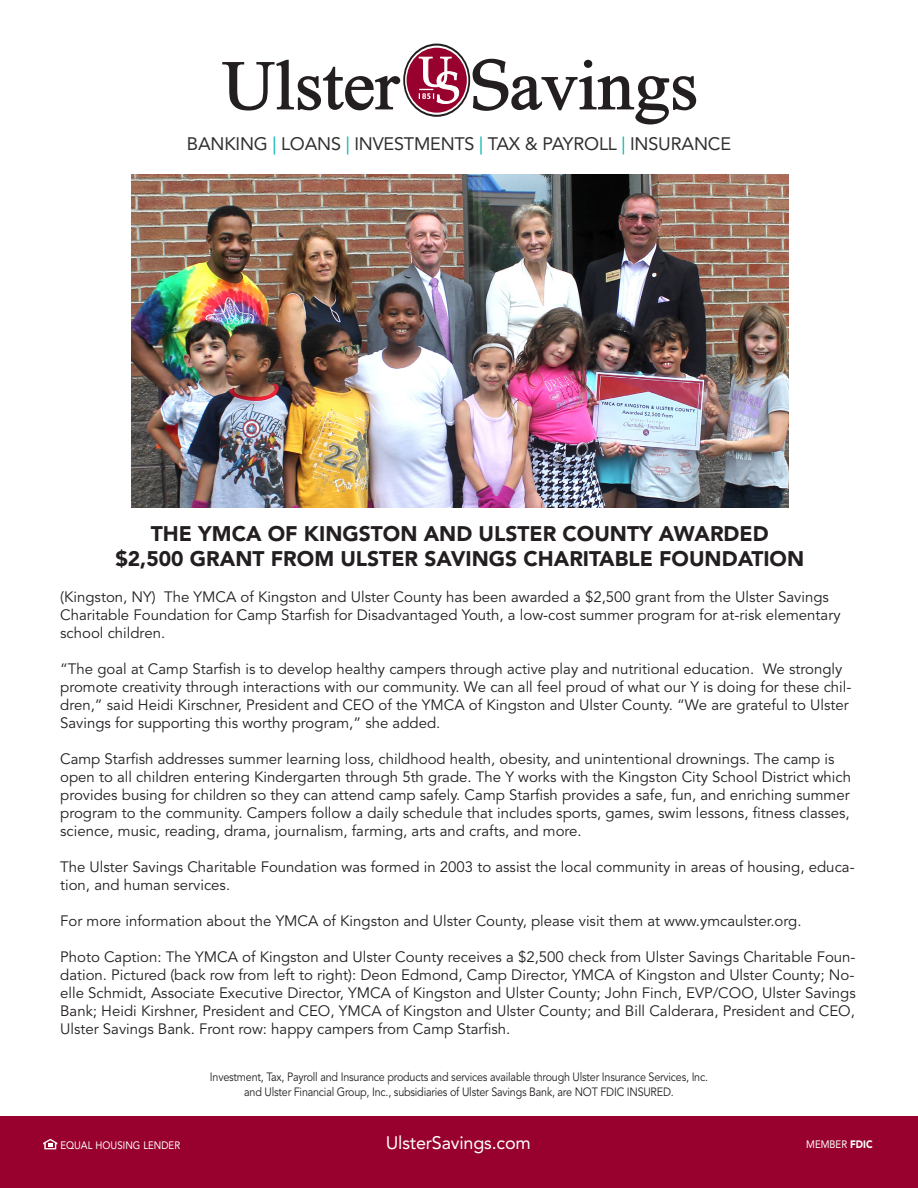
<style>
.page{position:relative;width:918px;height:1188px;background:#fff}
.page>*{position:absolute;margin:0;border:0;box-sizing:border-box;transform-origin:0 0}
.Headlines{font:900 21px "Avenir LT Std";color:#231f20}
.t1{font:18px "Avenir LT Std";letter-spacing:-.01em;color:#312f30}
.t2{font:18px "Avenir LT Std";letter-spacing:-.01em;color:#fff}
.Text{font:15px/18px "Avenir LT Std";color:#231f20}
.t3{font:12px/15px "Avenir LT Std";letter-spacing:-.02em;color:#231f20;text-align:center;scale:.9 1}
.t4{font:10.8px "Avenir LT Std";color:#fff;scale:.9 1}
.s1{color:#00b5ae}
.s2{font-weight:900}
</style>
<div class="page">
<svg style="left:222px;top:60px;width:178px;height:51px"></svg>
<svg style="left:473px;top:59px;width:223px;height:65px"></svg>
<svg style="left:403px;top:44px;width:67px;height:73px"></svg>
<svg style="left:405px;top:46px;width:63px;height:69px"></svg>
<div style="left:407px;top:48px;width:60px;height:65px;background:#98012d;border-radius:50%"></div>
<svg style="left:419px;top:57px;width:40px;height:47px"></svg>
<img style="left:132px;top:174px;width:656px;height:334px">
<div style="left:0;top:1117px;width:918px;height:71px;background:#98012d"></div>
<svg style="left:43px;top:1139px;width:14px;height:10px"></svg>
<p class="t1" style="left:187px;top:133px;width:546px">BANKING <span class="s1">|</span> LOANS <span class="s1">|</span> INVESTMENTS <span class="s1">|</span> TAX &amp; PAYROLL <span class="s1">|</span> INSURANCE</p>
<p class="Headlines" style="left:151px;top:521px;width:619px">THE YMCA OF KINGSTON AND ULSTER COUNTY AWARDED</p>
<p class="Headlines" style="left:115px;top:546px;width:690px">$2,500 GRANT FROM ULSTER SAVINGS CHARITABLE FOUNDATION</p>
<p class="Text" style="left:60px;top:588px;width:782px">(Kingston, NY) The YMCA of Kingston and Ulster County has been awarded a $2,500 grant from the Ulster Savings<br>Charitable Foundation for Camp Starfish for Disadvantaged Youth, a low-cost summer program for at-risk elementary school children.</p>
<p class="Text" style="left:60px;top:660px;width:793px">“The goal at Camp Starfish is to develop healthy campers through active play and nutritional education. We strongly promote creativity through interactions with our community. We can all feel proud of what our Y is doing for these chil&shy;dren,” said Heidi Kirschner, President and CEO of the YMCA of Kingston and Ulster County. “We are grateful to Ulster Savings for supporting this worthy program,” she added.</p>
<p class="Text" style="left:60px;top:750px;width:792px">Camp Starfish addresses summer learning loss, childhood health, obesity, and unintentional drownings. The camp is open to all children entering Kindergarten through 5th grade. The Y works with the Kingston City School District which provides busing for children so they can attend camp safely. Camp Starfish provides a safe, fun, and enriching summer program to the community. Campers follow a daily schedule that includes sports, games, swim lessons, fitness classes, science, music, reading, drama, journalism, farming, arts and crafts, and more.</p>
<p class="Text" style="left:60px;top:858px;width:796px">The Ulster Savings Charitable Foundation was formed in 2003 to assist the local community in areas of housing, educa&shy;tion, and human services.</p>
<p class="Text" style="left:60px;top:912px;width:743px">For more information about the YMCA of Kingston and Ulster County, please visit them at www.ymcaulster.org.</p>
<p class="Text" style="left:60px;top:948px;width:797px;text-align:justify">Photo Caption: The YMCA of Kingston and Ulster County receives a $2,500 check from Ulster Savings Charitable Foun&shy;dation. Pictured (back row from left to right): Deon Edmond, Camp Director, YMCA of Kingston and Ulster County; No&shy;elle Schmidt, Associate Executive Director, YMCA of Kingston and Ulster County; John Finch, EVP/COO, Ulster Savings Bank; Heidi Kirshner, President and CEO, YMCA of Kingston and Ulster County; and Bill Calderara, President and CEO, Ulster Savings Bank. Front row: happy campers from Camp Starfish.</p>
<p class="t3" style="left:210px;top:1070px;width:555px">Investment, Tax, Payroll and Insurance products and services available through Ulster Insurance Services, Inc. and Ulster Financial Group, Inc., subsidiaries of Ulster Savings Bank, are NOT FDIC INSURED.</p>
<p class="t4" style="left:60px;top:1139px;width:135px">EQUAL HOUSING LENDER</p>
<p class="t2" style="left:386px;top:1133px;width:147px">UlsterSavings.com</p>
<p class="t4" style="left:806px;top:1138px;width:75px">MEMBER <span class="s2">FDIC</span></p>
</div>
